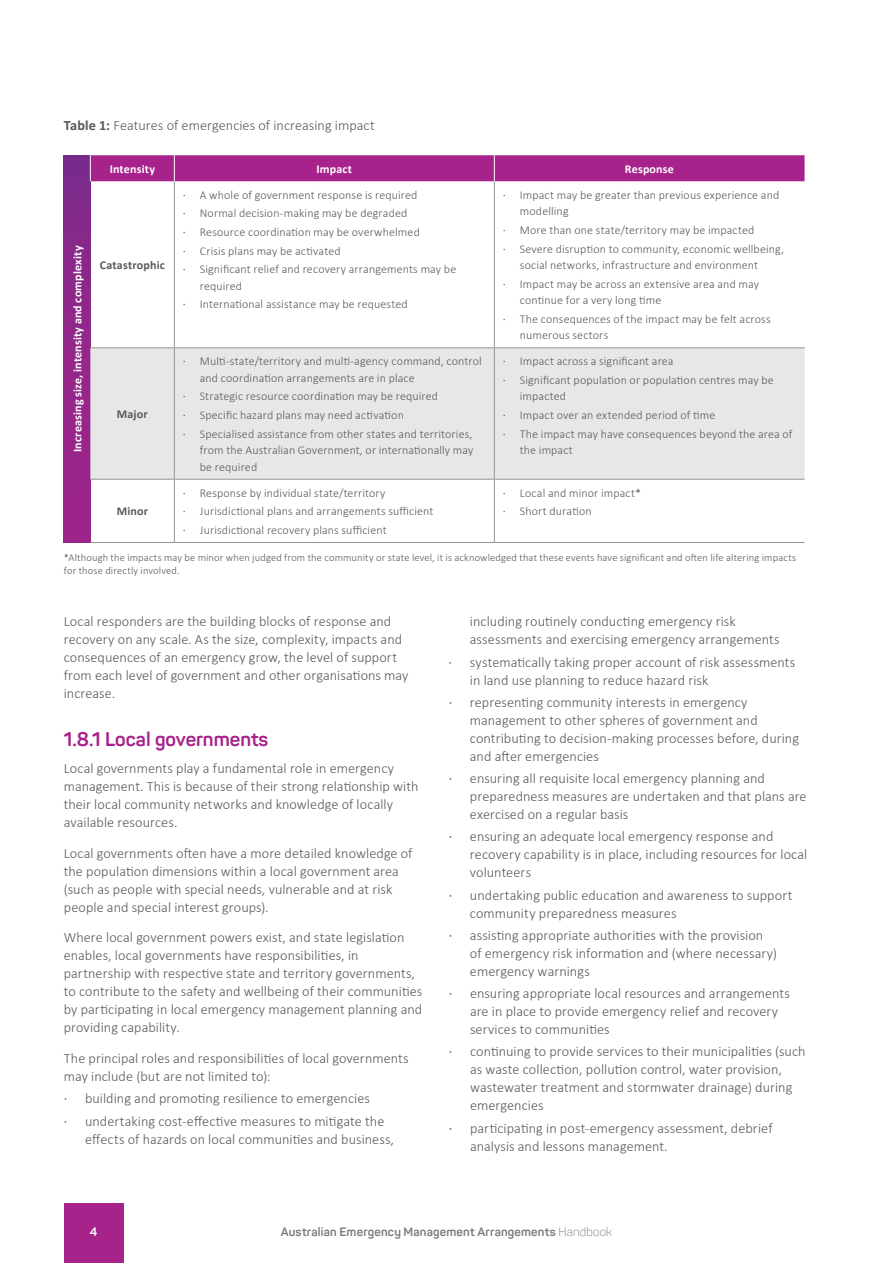
<style>
.page{position:relative;width:893px;height:1263px;background:#fff}
.page>*{position:absolute;margin:0;border:0;box-sizing:border-box;transform-origin:0 0}
.t1{font:700 19.5px "Panton";color:#a7228b}
.t2{font:300 14.25px/18px "Calibri";color:#58595b}
.t3{font:300 12px/18.6px "Calibri";letter-spacing:.01em;color:#58595b}
.t4{font:700 12px "Calibri";letter-spacing:.015em;color:#fff}
.t5{font:700 12px "Panton";letter-spacing:.015em;color:#7a7b7e}
.t6{font:700 12px "Calibri";letter-spacing:.015em;color:#58595b}
.t7{font:700 12px "Panton";color:#fff}
.t8{font:300 10.5px/13.5px "Calibri";letter-spacing:.015em;color:#58595b}
.s1{font-weight:700}
.s2{font-weight:400}
.s3{font-weight:300}
</style>
<div class="page">
<div style="left:64px;top:1203px;width:59px;height:60px;background:#a7228b"></div>
<div style="left:64px;top:155px;width:26px;height:387px;background:linear-gradient(to bottom,#7e2a8b,#a2248a)"></div>
<div style="left:90px;top:348px;width:714px;height:131px;background:#e7e7e7"></div>
<hr style="left:174px;top:181px;width:1px;height:166px;background:#939598">
<hr style="left:494px;top:181px;width:1px;height:166px;background:#939598">
<hr style="left:90px;top:347px;width:84px;height:1px;background:#939598">
<hr style="left:174px;top:347px;width:320px;height:1px;background:#939598">
<hr style="left:174px;top:348px;width:1px;height:131px;background:#939598">
<hr style="left:494px;top:347px;width:310px;height:1px;background:#939598">
<hr style="left:494px;top:348px;width:1px;height:131px;background:#939598">
<hr style="left:90px;top:479px;width:84px;height:1px;background:#939598">
<hr style="left:174px;top:479px;width:320px;height:1px;background:#939598">
<hr style="left:174px;top:480px;width:1px;height:62px;background:#939598">
<hr style="left:494px;top:479px;width:310px;height:1px;background:#939598">
<hr style="left:494px;top:480px;width:1px;height:62px;background:#939598">
<hr style="left:90px;top:542px;width:84px;height:1px;background:#939598">
<hr style="left:174px;top:542px;width:320px;height:1px;background:#939598">
<hr style="left:494px;top:542px;width:310px;height:1px;background:#939598">
<div style="left:90px;top:155px;width:714px;height:26px;background:#a7228b"></div>
<p class="t2" style="left:64px;top:116px;width:312px"><span class="s1">Table 1:</span> Features of emergencies of increasing impact</p>
<p class="t4" style="left:69px;top:452px;width:208px;rotate:-90deg">Increasing size, intensity and complexity</p>
<p class="t4" style="left:110px;top:160px;width:47px">Intensity</p>
<p class="t4" style="left:317px;top:160px;width:37px">Impact</p>
<p class="t4" style="left:625px;top:160px;width:50px">Response</p>
<p class="t6" style="left:100px;top:257px;width:66px">Catastrophic</p>
<p class="t6" style="left:117px;top:405px;width:32px">Major</p>
<p class="t3" style="left:183px;top:185px;width:275px"><span class="s2">·</span> A whole of government response is required<br><span class="s2">·</span> Normal decision-making may be degraded<br><span class="s2">·</span> Resource coordination may be overwhelmed<br><span class="s2">·</span> Crisis plans may be activated<br><span class="s2">·</span> Significant relief and recovery arrangements may be</p>
<p class="t3" style="left:183px;top:276px;width:226px;text-indent:17px">required<br><span class="s2">·</span> International assistance may be requested</p>
<p class="t3" style="left:200px;top:353px;width:283px;line-height:16.5px;text-indent:-17px"><span class="s2">·</span> Multi-state/territory and multi-agency command, control and coordination arrangements are in place</p>
<p class="t3" style="left:183px;top:387px;width:291px"><span class="s2">·</span> Strategic resource coordination may be required<br><span class="s2">·</span> Specific hazard plans may need activation<br><span class="s2">·</span> Specialised assistance from other states and territories,</p>
<p class="t3" style="left:200px;top:442px;width:275px;line-height:16.5px">from the Australian Government, or internationally may be required</p>
<p class="t3" style="left:520px;top:186px;width:261px;line-height:16.5px;text-indent:-17px"><span class="s2">·</span> Impact may be greater than previous experience and modelling</p>
<p class="t3" style="left:503px;top:220px;width:283px"><span class="s2">·</span> More than one state/territory may be impacted<br><span class="s2">·</span> Severe disruption to community, economic wellbeing,</p>
<p class="t3" style="left:503px;top:256px;width:258px;text-align:right">social networks, infrastructure and environment<br><span class="s2">·</span> Impact may be across an extensive area and may</p>
<p class="t3" style="left:503px;top:291px;width:269px;text-indent:17px">continue for a very long time<br><span class="s2">·</span> The consequences of the impact may be felt across</p>
<p class="t3" style="left:520px;top:326px;width:90px">numerous sectors</p>
<p class="t3" style="left:503px;top:352px;width:272px"><span class="s2">·</span> Impact across a significant area<br><span class="s2">·</span> Significant population or population centres may be</p>
<p class="t3" style="left:503px;top:387px;width:291px;text-indent:17px">impacted<br><span class="s2">·</span> Impact over an extended period of time<br><span class="s2">·</span> The impact may have consequences beyond the area of</p>
<p class="t3" style="left:520px;top:441px;width:55px">the impact</p>
<p class="t3" style="left:183px;top:483px;width:252px"><span class="s2">·</span> Response by individual state/territory<br><span class="s2">·</span> Jurisdictional plans and arrangements sufficient <span class="s2">·</span> Jurisdictional recovery plans sufficient</p>
<p class="t3" style="left:503px;top:483px;width:140px"><span class="s2">·</span> Local and minor impact* <span class="s2">·</span> Short duration</p>
<p class="t8" style="left:64px;top:550px;width:734px">*Although the impacts may be minor when judged from the community or state level, it is acknowledged that these events have significant and often life altering impacts for those directly involved.</p>
<p class="t6" style="left:117px;top:503px;width:33px">Minor</p>
<p class="t2" style="left:64px;top:612px;width:346px">Local responders are the building blocks of response and recovery on any scale. As the size, complexity, impacts and consequences of an emergency grow, the level of support from each level of government and other organisations may increase.</p>
<h1 class="t1" style="left:64px;top:727px;width:206px">1.8.1 Local governments</h1>
<p class="t2" style="left:64px;top:759px;width:356px">Local governments play a fundamental role in emergency management. This is because of their strong relationship with their local community networks and knowledge of locally available resources.</p>
<p class="t2" style="left:64px;top:844px;width:350px">Local governments often have a more detailed knowledge of the population dimensions within a local government area (such as people with special needs, vulnerable and at risk people and special interest groups).</p>
<p class="t2" style="left:64px;top:928px;width:360px">Where local government powers exist, and state legislation enables, local governments have responsibilities, in partnership with respective state and territory governments, to contribute to the safety and wellbeing of their communities by participating in local emergency management planning and providing capability.</p>
<p class="t2" style="left:64px;top:1049px;width:346px">The principal roles and responsibilities of local governments may include (but are not limited to):</p>
<p class="t2" style="left:64px;top:1087px;width:322px;line-height:22.2px"><span class="s2">·</span> building and promoting resilience to emergencies<br><span class="s2">·</span> undertaking cost-effective measures to mitigate the</p>
<p class="t2" style="left:85px;top:1130px;width:311px">effects of hazards on local communities and business,</p>
<p class="t2" style="left:470px;top:612px;width:311px">including routinely conducting emergency risk assessments and exercising emergency arrangements</p>
<p class="t2" style="left:470px;top:653px;width:327px;text-indent:-21px"><span class="s2">·</span> systematically taking proper account of risk assessments in land use planning to reduce hazard risk</p>
<p class="t2" style="left:470px;top:693px;width:331px;text-indent:-21px"><span class="s2">·</span> representing community interests in emergency management to other spheres of government and contributing to decision-making processes before, during and after emergencies</p>
<p class="t2" style="left:470px;top:769px;width:338px;text-indent:-21px"><span class="s2">·</span> ensuring all requisite local emergency planning and preparedness measures are undertaken and that plans are exercised on a regular basis</p>
<p class="t2" style="left:470px;top:827px;width:339px;text-indent:-21px"><span class="s2">·</span> ensuring an adequate local emergency response and recovery capability is in place, including resources for local volunteers</p>
<p class="t2" style="left:470px;top:886px;width:324px;text-indent:-21px"><span class="s2">·</span> undertaking public education and awareness to support community preparedness measures</p>
<p class="t2" style="left:470px;top:926px;width:309px;text-indent:-21px"><span class="s2">·</span> assisting appropriate authorities with the provision of emergency risk information and (where necessary) emergency warnings</p>
<p class="t2" style="left:470px;top:984px;width:321px;text-indent:-21px"><span class="s2">·</span> ensuring appropriate local resources and arrangements are in place to provide emergency relief and recovery services to communities</p>
<p class="t2" style="left:470px;top:1042px;width:337px;text-indent:-21px"><span class="s2">·</span> continuing to provide services to their municipalities (such as waste collection, pollution control, water provision, wastewater treatment and stormwater drainage) during emergencies</p>
<p class="t2" style="left:470px;top:1119px;width:304px;text-indent:-21px"><span class="s2">·</span> participating in post-emergency assessment, debrief analysis and lessons management.</p>
<p class="t7" style="left:90px;top:1225px;width:9px">4</p>
<p class="t5" style="left:281px;top:1225px;width:333px">Australian Emergency Management Arrangements <span class="s3">Handbook</span></p>
</div>
